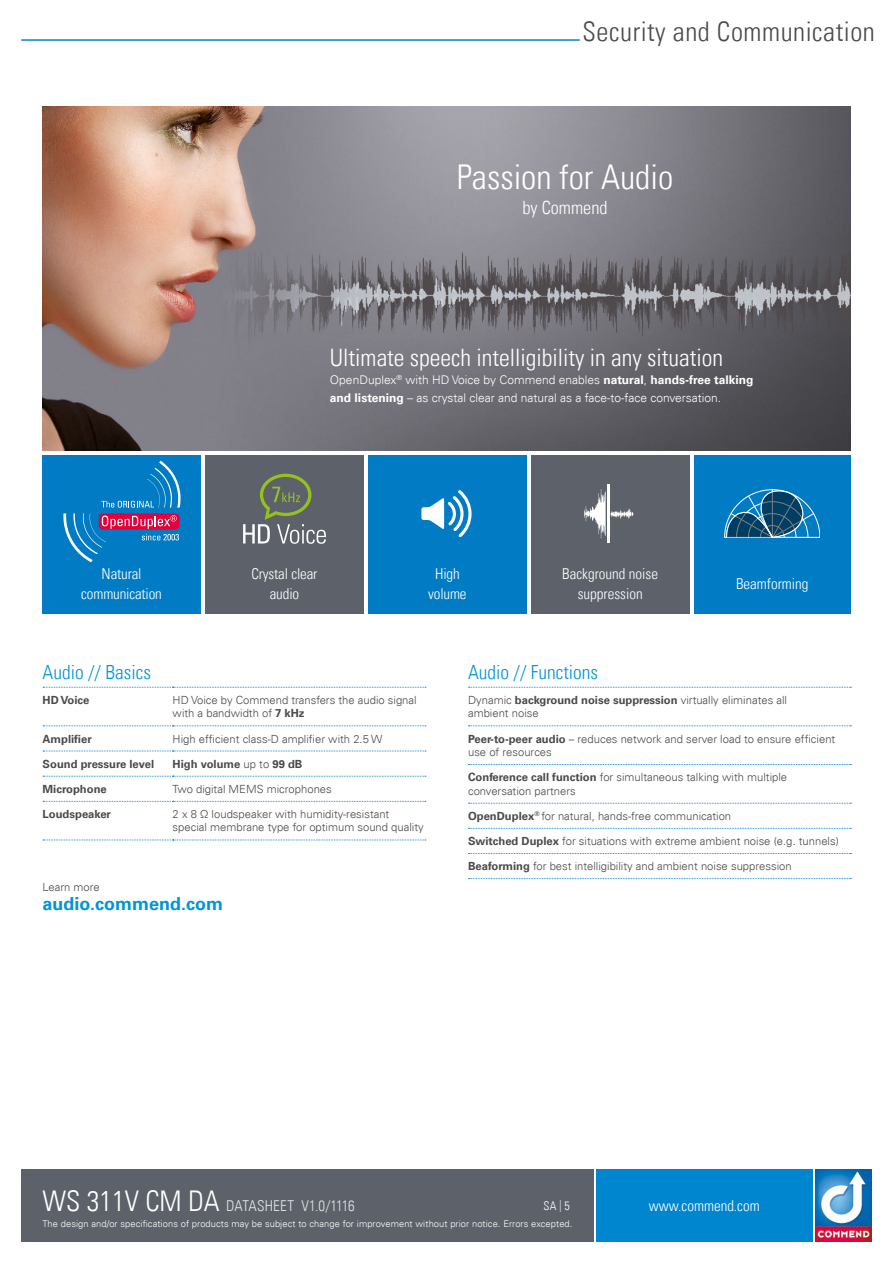
<style>
.page{position:relative;width:893px;height:1263px;background:#fff}
.page>*{position:absolute;margin:0;border:0;box-sizing:border-box;transform-origin:0 0}
.t1{font:34.2px "Univers Com 47 Light Cond";color:#fff}
.t2{font:27px "Univers Com 47 Light Cond";letter-spacing:.02em;color:#4a4a49}
.t3{font:24px "Univers Com 47 Light Cond";color:#fff}
.t4{font:19.5px "Univers Com 47 Light Cond";color:#0095d6}
.t5{font:18.3px "Univers Com 47 Light Cond";color:#fff}
.t6{font:700 18px "Univers Com 65";color:#0095d6}
.t7{font:15px/19.5px "Univers Com 47 Light Cond";color:#fff;text-align:center}
.t8{font:15px "Univers Com 47 Light Cond";letter-spacing:.005em;color:#e0e4e7}
.t9{font:300 12px/18px "Univers Com 45";color:#fff}
.t10{font:12px "Univers Com 47 Light Cond";color:#fff}
.t11{font:300 11.25px/13.5px "Univers Com 45";color:#4a4a49}
.t12{font:700 11.25px "Univers Com 65";color:#4a4a49}
.t13{font:300 9.3px "Univers Com 45";letter-spacing:.01em;color:#fff}
.s1{font-family:"Univers Com 65";font-weight:700}
.s2{font-family:"Univers Com 45";font-weight:300}
.s3{font-size:28.5px;color:#fff}
.s4{color:#e0e4e7}
</style>
<div class="page">
<img style="left:815px;top:1169px;width:57px;height:73px">
<div style="left:43px;top:455px;width:158px;height:158px;background:#007bc4"></div>
<div style="left:205px;top:455px;width:159px;height:158px;background:#5d626a"></div>
<div style="left:368px;top:455px;width:158px;height:158px;background:#007bc4"></div>
<div style="left:694px;top:455px;width:156px;height:158px;background:#007bc4"></div>
<div style="left:531px;top:455px;width:158px;height:158px;background:#5d626a"></div>
<svg style="left:63px;top:461px;width:118px;height:101px"></svg>
<svg style="left:421px;top:490px;width:51px;height:47px"></svg>
<img style="left:43px;top:106px;width:807px;height:345px">
<svg style="left:724px;top:490px;width:96px;height:47px"></svg>
<div style="left:21px;top:1169px;width:573px;height:73px;background:#5d626a"></div>
<div style="left:596px;top:1169px;width:216px;height:73px;background:#0086ce"></div>
<hr style="left:21px;top:39px;width:559px;height:2px;background:#0086ce">
<svg style="left:468px;top:687px;width:383px;height:1px"></svg>
<svg style="left:468px;top:725px;width:383px;height:1px"></svg>
<svg style="left:468px;top:764px;width:383px;height:1px"></svg>
<svg style="left:468px;top:803px;width:383px;height:1px"></svg>
<svg style="left:468px;top:828px;width:383px;height:1px"></svg>
<svg style="left:468px;top:853px;width:383px;height:1px"></svg>
<svg style="left:468px;top:878px;width:383px;height:1px"></svg>
<svg style="left:243px;top:474px;width:83px;height:70px"></svg>
<hr style="left:607px;top:484px;width:2px;height:59px;background:#fff">
<svg style="left:584px;top:489px;width:50px;height:49px"></svg>
<svg style="left:43px;top:687px;width:383px;height:1px"></svg>
<svg style="left:43px;top:725px;width:383px;height:1px"></svg>
<svg style="left:43px;top:751px;width:383px;height:1px"></svg>
<svg style="left:43px;top:776px;width:383px;height:1px"></svg>
<svg style="left:43px;top:801px;width:383px;height:1px"></svg>
<svg style="left:43px;top:840px;width:383px;height:1px"></svg>
<h2 class="t2" style="left:582px;top:15px;width:294px">Security and Communication</h2>
<h1 class="t1" style="left:457px;top:157px;width:218px">Passion for Audio</h1>
<h3 class="t5" style="left:522px;top:197px;width:87px">by Commend</h3>
<h3 class="t3" style="left:330px;top:343px;width:395px">Ultimate speech intelligibility in any situation</h3>
<p class="t9" style="left:330px;top:371px;width:425px">OpenDuplex<sup>®</sup> with HD Voice by Commend enables <span class="s1">natural</span>, <span class="s1">hands-free talking and listening</span> – as crystal clear and natural as a face-to-face conversation.</p>
<h3 class="t7" style="left:251px;top:564px;width:68px">Crystal clear audio</h3>
<h3 class="t7" style="left:81px;top:564px;width:82px">Natural communication</h3>
<h3 class="t7" style="left:428px;top:564px;width:40px">High volume</h3>
<h3 class="t7" style="left:562px;top:564px;width:97px">Background noise suppression</h3>
<h3 class="t7" style="left:736px;top:574px;width:74px">Beamforming</h3>
<h3 class="t4" style="left:43px;top:660px;width:110px">Audio // Basics</h3>
<p class="t12" style="left:43px;top:693px;width:48px">HD Voice</p>
<p class="t11" style="left:173px;top:693px;width:245px">HD Voice by Commend transfers the audio signal with a bandwidth of <span class="s1">7 kHz</span></p>
<p class="t12" style="left:43px;top:732px;width:51px">Amplifier</p>
<p class="t11" style="left:173px;top:732px;width:211px">High efficient class-D amplifier with 2.5 W</p>
<p class="t12" style="left:43px;top:757px;width:113px">Sound pressure level</p>
<p class="t12" style="left:173px;top:757px;width:131px">High volume <span class="s2">up to</span> 99 dB</p>
<p class="t12" style="left:43px;top:782px;width:66px">Microphone</p>
<p class="t11" style="left:173px;top:782px;width:161px">Two digital MEMS microphones</p>
<p class="t12" style="left:43px;top:807px;width:70px">Loudspeaker</p>
<p class="t11" style="left:173px;top:807px;width:253px">2 x 8 Ω loudspeaker with humidity-resistant special membrane type for optimum sound quality</p>
<p class="t11" style="left:43px;top:880px;width:59px">Learn more</p>
<h3 class="t6" style="left:43px;top:893px;width:182px">audio.commend.com</h3>
<h3 class="t4" style="left:468px;top:660px;width:131px">Audio // Functions</h3>
<p class="t11" style="left:468px;top:693px;width:320px">Dynamic <span class="s1">background noise suppression</span> virtually eliminates all ambient noise</p>
<p class="t11" style="left:468px;top:732px;width:369px"><span class="s1">Peer-to-peer audio</span> – reduces network and server load to ensure efficient use of resources</p>
<p class="t11" style="left:468px;top:770px;width:321px"><span class="s1">Conference call function</span> for simultaneous talking with multiple conversation partners</p>
<p class="t11" style="left:468px;top:809px;width:265px"><span class="s1">OpenDuplex</span><sup>®</sup> for natural, hands-free communication</p>
<p class="t11" style="left:468px;top:834px;width:372px"><span class="s1">Switched Duplex</span> for situations with extreme ambient noise (e.g. tunnels)</p>
<p class="t11" style="left:468px;top:859px;width:325px"><span class="s1">Beaforming</span> for best intelligibility and ambient noise suppression</p>
<h3 class="t8" style="left:43px;top:1197px;width:314px"><span class="s3">WS 311V CM DA</span> DATASHEET V1.0/1116</h3>
<p class="t10" style="left:543px;top:1198px;width:28px">SA <span class="s4">|</span> 5</p>
<p class="t13" style="left:43px;top:1218px;width:531px">The design and/or specifications of products may be subject to change for improvement without prior notice. Errors excepted.</p>
<h3 class="t7" style="left:649px;top:1196px;width:112px">www.commend.com</h3>
</div>
